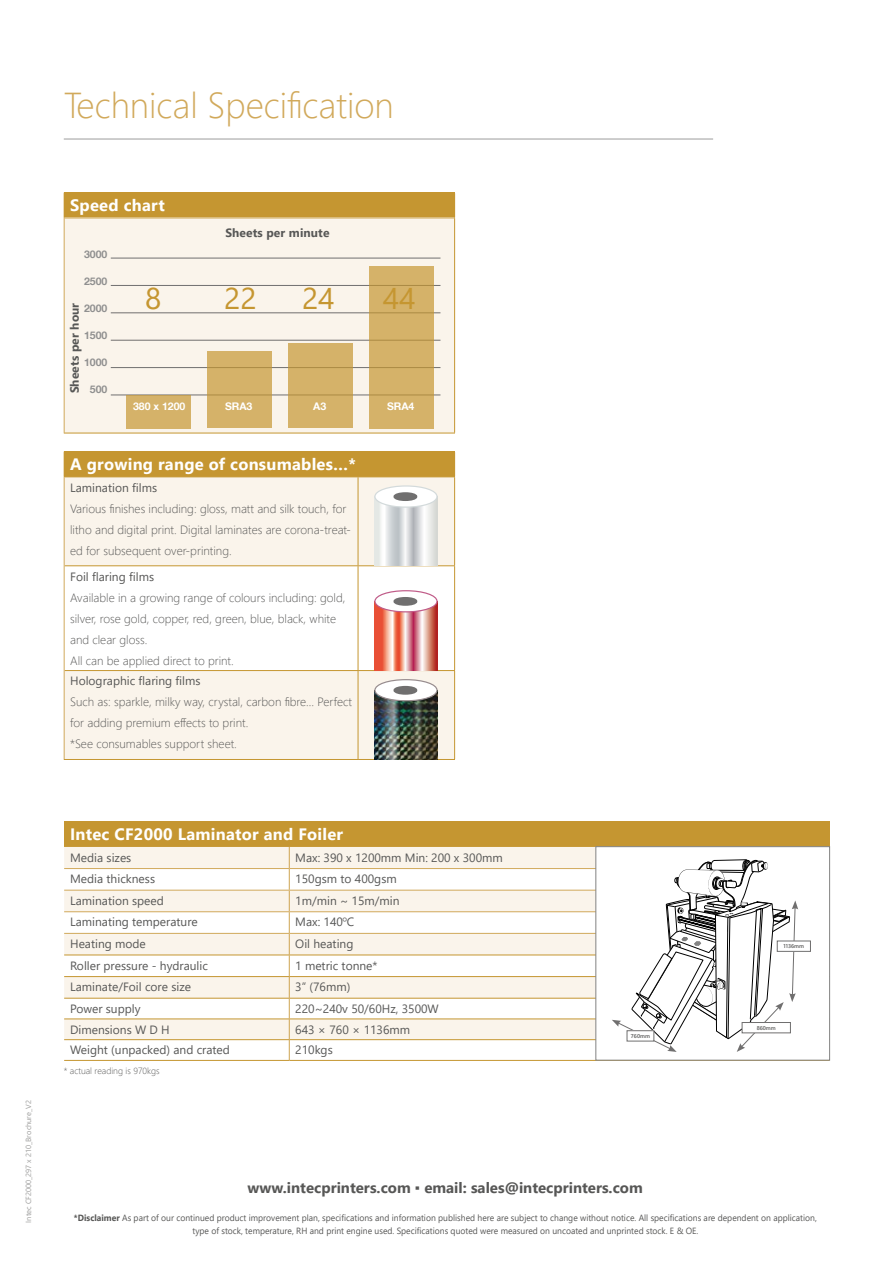
<style>
.page{position:relative;width:893px;height:1263px;background:#fff}
.page>*{position:absolute;margin:0;border:0;box-sizing:border-box;transform-origin:0 0}
.t1{font:300 36px "Segoe UI";color:#d1a95b}
.t2{font:30px "Segoe UI";color:#c59631}
.t3{font:700 16.5px "Segoe UI";letter-spacing:.015em;color:#fff}
.t4{font:700 15px "Segoe UI";color:#575756}
.t5{font:300 12px/21px "Segoe UI";color:#575756}
.t6{font:12px "Segoe UI";color:#575756}
.t7{font:700 12px "Segoe UI";letter-spacing:.01em;color:#575756}
.t8{font:700 10.5px "Helvetica 75";color:#909090}
.t9{font:700 10.5px "Helvetica 75";color:#fff}
.t10{font:9px/13.5px "Segoe UI";color:#575756;text-align:center;scale:.95 1}
.t11{font:300 9px "Segoe UI";color:#575756}
.t12{font:7.5px "Segoe UI";color:#9d9d9c}
.t13{font:600 5.55px "Segoe UI";color:#575756}
.s1{font-family:"Helvetica 45";font-weight:300}
.s2{font-weight:700}
</style>
<div class="page">
<div style="left:64px;top:822px;width:766px;height:25px;background:#c59631"></div>
<hr style="left:64px;top:1060px;width:225px;height:1px;background:#c59631">
<hr style="left:289px;top:1060px;width:541px;height:1px;background:#c59631">
<hr style="left:64px;top:139px;width:649px;height:1px;background:#9d9d9c">
<div style="left:64px;top:452px;width:391px;height:25px;background:#c59631"></div>
<svg style="left:65px;top:477px;width:389px;height:282px;fill:#faf4eb"></svg>
<hr style="left:358px;top:477px;width:1px;height:88px;background:#c59631">
<hr style="left:65px;top:565px;width:293px;height:1px;background:#c59631">
<hr style="left:358px;top:565px;width:97px;height:1px;background:#c59631">
<hr style="left:358px;top:566px;width:1px;height:104px;background:#c59631">
<hr style="left:65px;top:670px;width:293px;height:1px;background:#c59631">
<hr style="left:358px;top:670px;width:97px;height:1px;background:#c59631">
<hr style="left:358px;top:671px;width:1px;height:88px;background:#c59631">
<hr style="left:64px;top:451px;width:294px;height:1px;background:#c59631">
<hr style="left:358px;top:451px;width:97px;height:1px;background:#c59631">
<hr style="left:64px;top:477px;width:1px;height:89px;background:#d1a95b">
<hr style="left:64px;top:566px;width:1px;height:104px;background:#d1a95b">
<hr style="left:64px;top:670px;width:1px;height:89px;background:#d1a95b">
<hr style="left:454px;top:477px;width:1px;height:88px;background:#c59631">
<hr style="left:454px;top:566px;width:1px;height:104px;background:#c59631">
<hr style="left:454px;top:671px;width:1px;height:88px;background:#c59631">
<hr style="left:64px;top:759px;width:294px;height:1px;background:#c59631">
<hr style="left:358px;top:759px;width:97px;height:1px;background:#c59631">
<svg style="left:374px;top:499px;width:64px;height:66px"></svg>
<div style="left:375px;top:486px;width:62px;height:21px;background:#fff;border-radius:50%"></div>
<div style="left:374px;top:485px;width:64px;height:23px;border:1px solid #d3dadb;border-radius:50%"></div>
<div style="left:395px;top:493px;width:21px;height:7px;background:#706f6f;border-radius:50%"></div>
<div style="left:393px;top:492px;width:24px;height:9px;border:2px solid #706f6f;border-radius:50%"></div>
<svg style="left:374px;top:603px;width:64px;height:67px;background:#e2897e"></svg>
<div style="left:375px;top:591px;width:62px;height:21px;background:#fff;border-radius:50%"></div>
<div style="left:374px;top:590px;width:64px;height:22px;border:1px solid #c05b88;border-radius:50%"></div>
<div style="left:395px;top:598px;width:21px;height:7px;background:#706f6f;border-radius:50%"></div>
<div style="left:393px;top:597px;width:24px;height:9px;border:2px solid #706f6f;border-radius:50%"></div>
<img style="left:374px;top:692px;width:64px;height:67px">
<div style="left:375px;top:680px;width:62px;height:21px;background:#fff;border-radius:50%"></div>
<div style="left:374px;top:679px;width:64px;height:22px;border:1px solid #978c8e;border-radius:50%"></div>
<div style="left:395px;top:687px;width:21px;height:6px;background:#706f6f;border-radius:50%"></div>
<div style="left:393px;top:686px;width:24px;height:9px;border:2px solid #706f6f;border-radius:50%"></div>
<div style="left:64px;top:193px;width:391px;height:25px;background:#c59631"></div>
<div style="left:64px;top:218px;width:391px;height:215px;background:#faf4eb"></div>
<hr style="left:64px;top:192px;width:391px;height:1px;background:#c59631">
<hr style="left:64px;top:218px;width:1px;height:215px;background:#d1a95b">
<hr style="left:454px;top:218px;width:1px;height:215px;background:#c59631">
<hr style="left:64px;top:433px;width:391px;height:1px;background:#c59631">
<hr style="left:111px;top:258px;width:329px;height:1px;background:#706f6f">
<hr style="left:111px;top:285px;width:329px;height:1px;background:#706f6f">
<hr style="left:111px;top:312px;width:329px;height:1px;background:#706f6f">
<hr style="left:111px;top:340px;width:329px;height:1px;background:#706f6f">
<hr style="left:111px;top:367px;width:329px;height:1px;background:#706f6f">
<hr style="left:111px;top:395px;width:329px;height:1px;background:#706f6f">
<div style="left:126px;top:395px;width:65px;height:33px;background:#d5b269"></div>
<div style="left:207px;top:352px;width:65px;height:76px;background:#d5b269"></div>
<div style="left:288px;top:344px;width:65px;height:84px;background:#d5b269"></div>
<div style="left:369px;top:266px;width:65px;height:162px;background:#d5b269"></div>
<svg style="left:64px;top:847px;width:766px;height:213px"></svg>
<div style="left:742px;top:1022px;width:48px;height:11px;background:#fff"></div>
<div style="left:742px;top:1022px;width:48px;height:11px;border:1px solid #706f6f"></div>
<p class="t12" style="left:21px;top:1222px;width:124px;rotate:-90deg">Intec CF2000_297 x 210_Brochure_V2</p>
<h1 class="t1" style="left:64px;top:71px;width:332px">Technical Specification</h1>
<h3 class="t3" style="left:70px;top:189px;width:96px">Speed chart</h3>
<p class="t8" style="left:84px;top:247px;width:25px">3000</p>
<p class="t8" style="left:84px;top:274px;width:25px">2500</p>
<p class="t8" style="left:84px;top:301px;width:25px">2000</p>
<p class="t8" style="left:84px;top:328px;width:25px">1500</p>
<p class="t8" style="left:84px;top:355px;width:25px">1000</p>
<p class="t7" style="left:225px;top:221px;width:106px">Sheets per minute</p>
<h2 class="t2" style="left:145px;top:270px;width:18px">8</h2>
<h2 class="t2" style="left:224px;top:270px;width:34px">22</h2>
<h2 class="t2" style="left:302px;top:270px;width:34px">24</h2>
<h2 class="t2" style="left:383px;top:270px;width:34px">44</h2>
<p class="t7" style="left:63px;top:393px;width:92px;rotate:-90deg">Sheets per hour</p>
<p class="t8" style="left:90px;top:382px;width:19px">500</p>
<p class="t9" style="left:133px;top:399px;width:54px">380 x 1200</p>
<p class="t9" style="left:225px;top:399px;width:29px">SRA3</p>
<p class="t9" style="left:313px;top:399px;width:15px">A3</p>
<p class="t9" style="left:387px;top:399px;width:29px">SRA4</p>
<h3 class="t3" style="left:70px;top:448px;width:287px">A growing range of consumables…*</h3>
<p class="t6" style="left:70px;top:476px;width:88px">Lamination films</p>
<p class="t5" style="left:70px;top:497px;width:282px">Various finishes including: gloss, matt and silk touch, for litho and digital print. Digital laminates are corona-treat&shy;ed for subsequent over-printing.</p>
<p class="t6" style="left:70px;top:565px;width:85px">Foil flaring films</p>
<p class="t5" style="left:70px;top:586px;width:277px">Available in a growing range of colours including: gold, silver, rose gold, copper, red, green, blue, black, white and clear gloss.<br>All can be applied direct to print.</p>
<p class="t6" style="left:70px;top:670px;width:132px">Holographic flaring films</p>
<p class="t5" style="left:70px;top:690px;width:283px">Such as: sparkle, milky way, crystal, carbon fibre… Perfect for adding premium effects to print.<br>*See consumables support sheet.</p>
<h3 class="t3" style="left:70px;top:818px;width:274px">Intec CF2000 Laminator and Foiler</h3>
<p class="t6" style="left:70px;top:846px;width:63px">Media sizes</p>
<p class="t6" style="left:295px;top:846px;width:209px">Max: 390 x 1200mm Min: 200 x 300mm</p>
<p class="t6" style="left:70px;top:868px;width:86px">Media thickness</p>
<p class="t6" style="left:295px;top:868px;width:103px">150gsm to 400gsm</p>
<p class="t6" style="left:70px;top:889px;width:95px">Lamination speed</p>
<p class="t6" style="left:295px;top:889px;width:106px">1m/min ~ 15m/min</p>
<p class="t6" style="left:70px;top:911px;width:129px">Laminating temperature</p>
<p class="t6" style="left:295px;top:911px;width:61px">Max: 140<span class="s1">º</span>C</p>
<p class="t6" style="left:70px;top:932px;width:77px">Heating mode</p>
<p class="t6" style="left:295px;top:932px;width:60px">Oil heating</p>
<p class="t6" style="left:70px;top:954px;width:139px">Roller pressure - hydraulic</p>
<p class="t6" style="left:295px;top:954px;width:84px">1 metric tonne*</p>
<p class="t6" style="left:70px;top:976px;width:122px">Laminate/Foil core size</p>
<p class="t6" style="left:295px;top:976px;width:57px">3” (76mm)</p>
<p class="t6" style="left:70px;top:997px;width:72px">Power supply</p>
<p class="t6" style="left:295px;top:997px;width:145px">220~240v 50/60Hz, 3500W</p>
<p class="t6" style="left:70px;top:1018px;width:101px">Dimensions W D H</p>
<p class="t6" style="left:295px;top:1018px;width:116px">643 × 760 × 1136mm</p>
<p class="t6" style="left:70px;top:1039px;width:161px">Weight (unpacked) and crated</p>
<p class="t6" style="left:295px;top:1039px;width:39px">210kgs</p>
<p class="t11" style="left:64px;top:1062px;width:97px">* actual reading is 970kgs</p>
<p class="t13" style="left:631px;top:1031px;width:21px">760mm</p>
<p class="t4" style="left:248px;top:1173px;width:397px">www.intecprinters.com ▪ email: sales@intecprinters.com</p>
<p class="t13" style="left:784px;top:941px;width:22px">1136mm</p>
<p class="t13" style="left:757px;top:1022px;width:21px">860mm</p>
<p class="t10" style="left:74px;top:1210px;width:783px"><span class="s2">*Disclaimer</span> As part of our continued product improvement plan, specifications and information published here are subject to change without notice. All specifications are dependent on application, type of stock, temperature, RH and print engine used. Specifications quoted were measured on uncoated and unprinted stock. E &amp; OE.</p>
</div>
